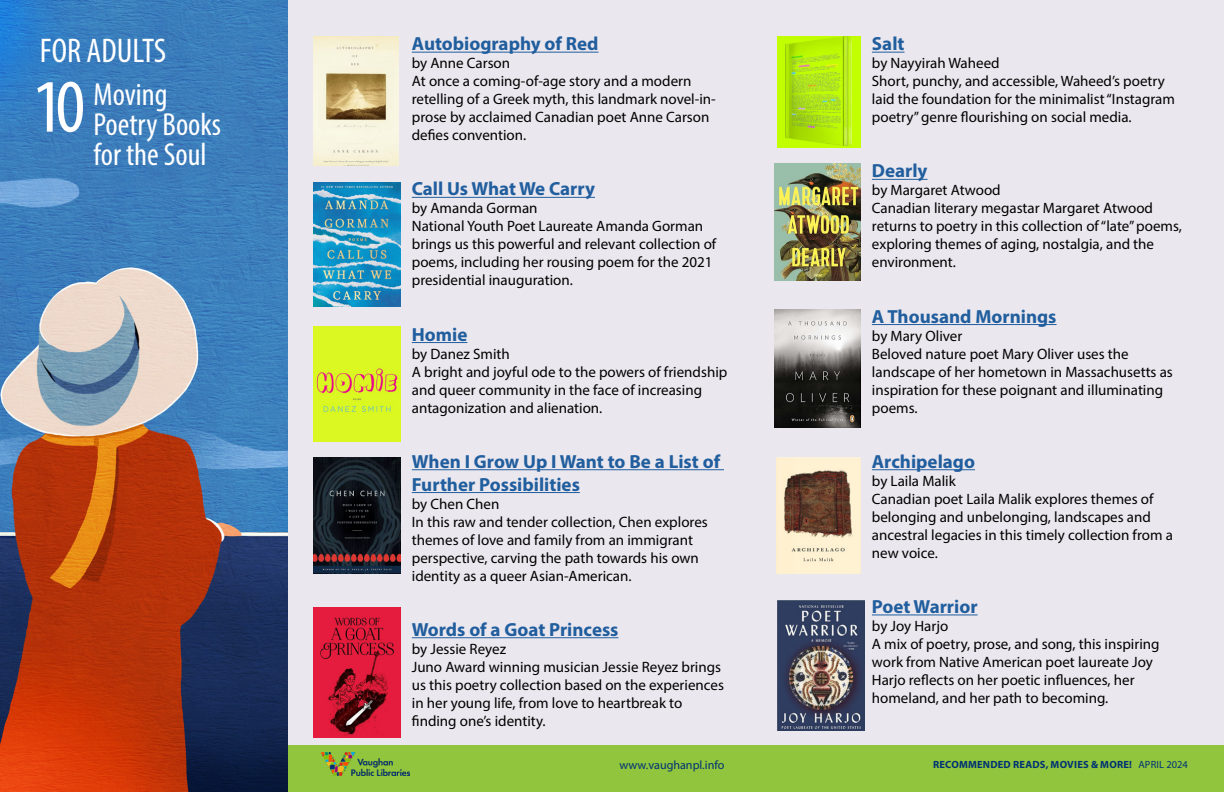
<style>
.page{position:relative;width:1224px;height:792px;background:#fff}
.page>*{position:absolute;margin:0;border:0;box-sizing:border-box;transform-origin:0 0}
.t1{font:condensed 76px "Myriad Pro";color:#fff}
.t2{font:condensed 34.4px "Myriad Pro";color:#fff}
.t3{font:condensed 32px/30px "Myriad Pro";color:#fff}
.t4{font:700 19px/22.8px "Myriad Pro";color:#215e9e}
.t5{font:15px/18px "Myriad Pro";color:#000}
.t6{font:12.1px "Myriad Pro";color:#003273}
.t7{font:700 10.4px "Myriad Pro";letter-spacing:.02em;color:#003273}
.s1{font-weight:400}
</style>
<div class="page">
<div style="left:277px;top:0;width:947px;height:792px;background:#eae7ee"></div>
<img style="left:0;top:0;width:288px;height:792px">
<div style="left:288px;top:745px;width:936px;height:47px;background:#90c53d"></div>
<img style="left:321px;top:752px;width:88px;height:24px">
<hr style="left:412px;top:52px;width:186px;height:1px;background:#215e9e">
<hr style="left:412px;top:197px;width:183px;height:1px;background:#215e9e">
<hr style="left:412px;top:342px;width:55px;height:1px;background:#215e9e">
<hr style="left:412px;top:469px;width:312px;height:1px;background:#215e9e">
<hr style="left:412px;top:492px;width:168px;height:1px;background:#215e9e">
<hr style="left:412px;top:637px;width:207px;height:1px;background:#215e9e">
<hr style="left:872px;top:52px;width:33px;height:1px;background:#215e9e">
<hr style="left:872px;top:179px;width:56px;height:1px;background:#215e9e">
<hr style="left:872px;top:324px;width:185px;height:1px;background:#215e9e">
<hr style="left:872px;top:469px;width:103px;height:1px;background:#215e9e">
<hr style="left:872px;top:614px;width:106px;height:1px;background:#215e9e">
<img style="left:314px;top:36px;width:85px;height:130px">
<img style="left:778px;top:36px;width:83px;height:112px">
<img style="left:314px;top:183px;width:87px;height:124px">
<img style="left:774px;top:163px;width:87px;height:117px">
<img style="left:314px;top:326px;width:87px;height:115px">
<img style="left:774px;top:309px;width:87px;height:119px">
<img style="left:314px;top:458px;width:87px;height:115px">
<img style="left:776px;top:458px;width:85px;height:115px">
<img style="left:314px;top:608px;width:87px;height:129px">
<img style="left:778px;top:600px;width:87px;height:130px">
<h2 class="t2" style="left:40px;top:30px;width:128px">FOR ADULTS</h2>
<h1 class="t1" style="left:33px;top:61px;width:54px">10</h1>
<h3 class="t3" style="left:94px;top:79px;width:129px">Moving<br>Poetry Books for the Soul</h3>
<p class="t4" style="left:412px;top:32px;width:188px">Autobiography of Red</p>
<p class="t5" style="left:412px;top:54px;width:306px">by Anne Carson<br>At once a coming-of-age story and a modern retelling of a Greek myth, this landmark novel-in&shy;prose by acclaimed Canadian poet Anne Carson defies convention.</p>
<p class="t4" style="left:412px;top:177px;width:185px">Call Us What We Carry</p>
<p class="t5" style="left:412px;top:199px;width:306px">by Amanda Gorman<br>National Youth Poet Laureate Amanda Gorman brings us this powerful and relevant collection of poems, including her rousing poem for the 2021 presidential inauguration.</p>
<p class="t4" style="left:412px;top:322px;width:57px">Homie</p>
<p class="t5" style="left:412px;top:344px;width:317px">by Danez Smith<br>A bright and joyful ode to the powers of friendship and queer community in the face of increasing antagonization and alienation.</p>
<p class="t4" style="left:412px;top:449px;width:310px">When I Grow Up I Want to Be a List of<br>Further Possibilities</p>
<p class="t5" style="left:412px;top:494px;width:297px">by Chen Chen<br>In this raw and tender collection, Chen explores themes of love and family from an immigrant perspective, carving the path towards his own identity as a queer Asian-American.</p>
<p class="t4" style="left:412px;top:617px;width:208px">Words of a Goat Princess</p>
<p class="t5" style="left:412px;top:640px;width:314px">by Jessie Reyez<br>Juno Award winning musician Jessie Reyez brings us this poetry collection based on the experiences in her young life, from love to heartbreak to finding one’s identity.</p>
<p class="t4" style="left:872px;top:32px;width:34px">Salt</p>
<p class="t5" style="left:872px;top:54px;width:305px">by Nayyirah Waheed<br>Short, punchy, and accessible, Waheed’s poetry laid the foundation for the minimalist “Instagram poetry” genre flourishing on social media.</p>
<p class="t4" style="left:872px;top:159px;width:57px">Dearly</p>
<p class="t5" style="left:872px;top:181px;width:312px">by Margaret Atwood<br>Canadian literary megastar Margaret Atwood returns to poetry in this collection of “late” poems, exploring themes of aging, nostalgia, and the environment.</p>
<p class="t4" style="left:872px;top:304px;width:186px">A Thousand Mornings</p>
<p class="t5" style="left:872px;top:326px;width:303px">by Mary Oliver<br>Beloved nature poet Mary Oliver uses the landscape of her hometown in Massachusetts as inspiration for these poignant and illuminating poems.</p>
<p class="t4" style="left:872px;top:449px;width:105px">Archipelago</p>
<p class="t5" style="left:872px;top:472px;width:303px">by Laila Malik<br>Canadian poet Laila Malik explores themes of belonging and unbelonging, landscapes and ancestral legacies in this timely collection from a new voice.</p>
<p class="t4" style="left:872px;top:595px;width:107px">Poet Warrior</p>
<p class="t5" style="left:872px;top:617px;width:289px">by Joy Harjo<br>A mix of poetry, prose, and song, this inspiring work from Native American poet laureate Joy Harjo reflects on her poetic influences, her homeland, and her path to becoming.</p>
<p class="t6" style="left:619px;top:758px;width:107px">www.vaughanpl.info</p>
<p class="t7" style="left:933px;top:758px;width:256px">RECOMMENDED READS, MOVIES &amp; MORE! <span class="s1">APRIL 2024</span></p>
</div>
